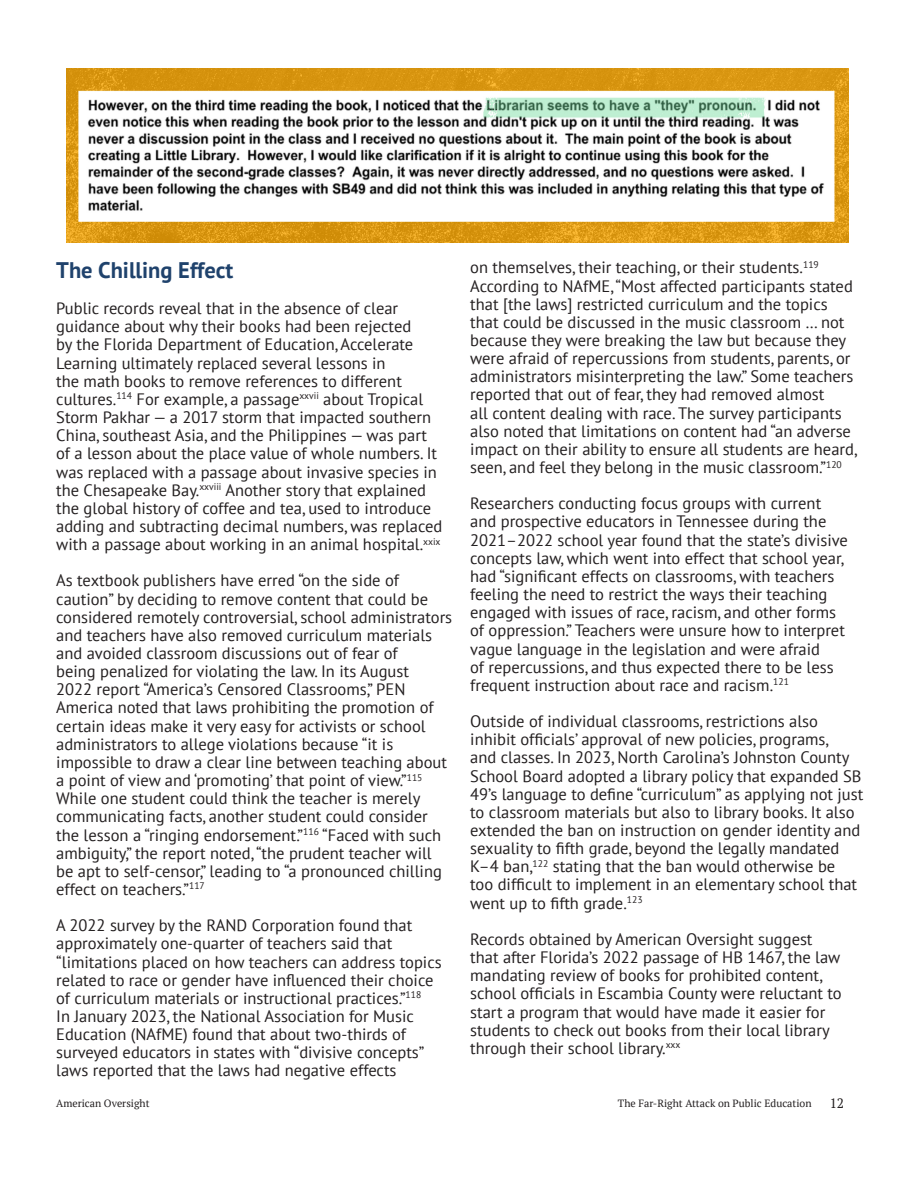
<style>
.page{position:relative;width:918px;height:1188px;background:#fff}
.page>*{position:absolute;margin:0;border:0;box-sizing:border-box;transform-origin:0 0}
.heading_2{font:700 22.5px "PT Sans";color:#1f426c}
.t1{font:16.5px/18.1px "PT Sans";color:#231f20}
.t2{font:13.5px "PT Serif";color:#231f20}
.t3{font:10.5px "PT Serif";color:#231f20}
</style>
<div class="page">
<img style="left:67px;top:68px;width:782px;height:175px">
<p class="heading_2" style="left:56px;top:255px;width:179px">The Chilling Effect</p>
<p class="t1" style="left:56px;top:299px;width:388px">Public records reveal that in the absence of clear guidance about why their books had been rejected<br>by the Florida Department of Education, Accelerate Learning ultimately replaced several lessons in<br>the math books to remove references to different cultures.<sup>114</sup> For example, a passage<sup>xxvii</sup> about Tropical Storm Pakhar — a 2017 storm that impacted southern China, southeast Asia, and the Philippines — was part of a lesson about the place value of whole numbers. It was replaced with a passage about invasive species in the Chesapeake Bay.<sup>xxviii</sup> Another story that explained the global history of coffee and tea, used to introduce adding and subtracting decimal numbers, was replaced with a passage about working in an animal hospital.<sup>xxix</sup></p>
<p class="t1" style="left:56px;top:571px;width:398px">As textbook publishers have erred “on the side of caution” by deciding to remove content that could be considered remotely controversial, school administrators and teachers have also removed curriculum materials and avoided classroom discussions out of fear of<br>being penalized for violating the law. In its August<br>2022 report “America’s Censored Classrooms,” PEN America noted that laws prohibiting the promotion of certain ideas make it very easy for activists or school administrators to allege violations because “it is impossible to draw a clear line between teaching about a point of view and ‘promoting’ that point of view.”<sup>115<br></sup>While one student could think the teacher is merely communicating facts, another student could consider the lesson a “ringing endorsement.”<sup>116</sup> “Faced with such ambiguity,” the report noted, “the prudent teacher will be apt to self-censor,” leading to “a pronounced chilling effect on teachers.”<sup>117</sup></p>
<p class="t1" style="left:56px;top:916px;width:387px">A 2022 survey by the RAND Corporation found that approximately one-quarter of teachers said that “limitations placed on how teachers can address topics related to race or gender have influenced their choice of curriculum materials or instructional practices.”<sup>118<br></sup>In January 2023, the National Association for Music Education (NAfME) found that about two-thirds of surveyed educators in states with “divisive concepts” laws reported that the laws had negative effects</p>
<p class="t1" style="left:470px;top:258px;width:389px">on themselves, their teaching, or their students.<sup>119<br></sup>According to NAfME, “Most affected participants stated that [the laws] restricted curriculum and the topics that could be discussed in the music classroom … not because they were breaking the law but because they were afraid of repercussions from students, parents, or administrators misinterpreting the law.” Some teachers reported that out of fear, they had removed almost<br>all content dealing with race. The survey participants also noted that limitations on content had “an adverse impact on their ability to ensure all students are heard, seen, and feel they belong in the music classroom.”<sup>120</sup></p>
<p class="t1" style="left:470px;top:494px;width:379px">Researchers conducting focus groups with current and prospective educators in Tennessee during the 2021–2022 school year found that the state’s divisive concepts law, which went into effect that school year, had “significant effects on classrooms, with teachers feeling the need to restrict the ways their teaching engaged with issues of race, racism, and other forms of oppression.” Teachers were unsure how to interpret vague language in the legislation and were afraid<br>of repercussions, and thus expected there to be less frequent instruction about race and racism.<sup>121</sup></p>
<p class="t1" style="left:470px;top:712px;width:395px">Outside of individual classrooms, restrictions also inhibit officials’ approval of new policies, programs,<br>and classes. In 2023, North Carolina’s Johnston County School Board adopted a library policy that expanded SB 49’s language to define “curriculum” as applying not just to classroom materials but also to library books. It also extended the ban on instruction on gender identity and sexuality to fifth grade, beyond the legally mandated K–4 ban,<sup>122</sup> stating that the ban would otherwise be<br>too difficult to implement in an elementary school that went up to fifth grade.<sup>123</sup></p>
<p class="t1" style="left:470px;top:930px;width:373px">Records obtained by American Oversight suggest that after Florida’s 2022 passage of HB 1467, the law mandating review of books for prohibited content, school officials in Escambia County were reluctant to start a program that would have made it easier for students to check out books from their local library through their school library.<sup>xxx</sup></p>
<p class="t3" style="left:56px;top:1096px;width:95px">American Oversight</p>
<p class="t3" style="left:618px;top:1096px;width:195px">The Far-Right Attack on Public Education</p>
<p class="t2" style="left:830px;top:1095px;width:16px">12</p>
</div>
